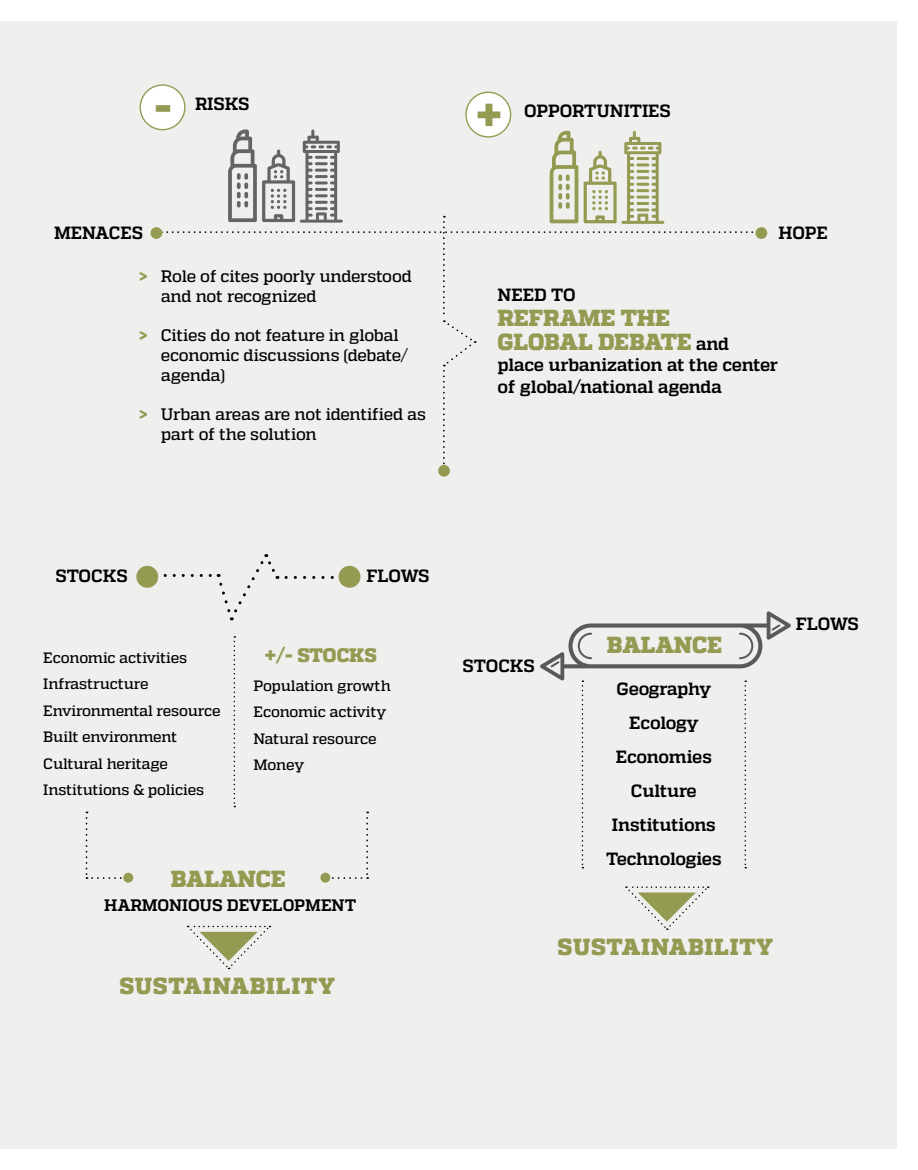
<style>
.page{position:relative;width:918px;height:1170px;background:#fff}
.page>*{position:absolute;margin:0;border:0;box-sizing:border-box;transform-origin:0 0}
.t1{font:800 43.35px "Quadon";color:#959a52}
.t2{font:800 23.25px/24.6px "Quadon";color:#959a52}
.t3{font:800 23.25px "Quadon";letter-spacing:.025em;color:#959a52}
.t4{font:800 19.5px "Quadon";color:#959a52}
.t5{font:700 17.7px/34px "Quadon";letter-spacing:-.01em;color:#000;text-align:center}
.t6{font:500 16.65px/20px "Quadon";letter-spacing:-.015em;color:#000}
.t7{font:700 16.65px "Quadon";letter-spacing:-.005em;color:#000}
.t8{font:500 15px/26.5px "Quadon";letter-spacing:-.01em;color:#000}
.s1{font-weight:800;font-size:16.5px;color:#959a52}
.s2{font-weight:700;font-size:17.7px;color:#000}
</style>
<div class="page">
<div style="left:0;top:21px;width:897px;height:1127px;background:#efefee"></div>
<svg style="left:86px;top:811px;width:36px;height:67px"></svg>
<div style="left:123px;top:872px;width:10px;height:10px;background:#959a52;border-radius:50%"></div>
<svg style="left:329px;top:811px;width:39px;height:67px"></svg>
<div style="left:320px;top:872px;width:10px;height:10px;background:#959a52;border-radius:50%"></div>
<svg style="left:156px;top:129px;width:603px;height:338px"></svg>
<div style="left:151px;top:227px;width:11px;height:12px;background:#959a52;border-radius:50%"></div>
<div style="left:438px;top:465px;width:12px;height:11px;background:#959a52;border-radius:50%"></div>
<div style="left:756px;top:227px;width:11px;height:12px;background:#959a52;border-radius:50%"></div>
<div style="left:466px;top:92px;width:45px;height:45px;background:#fff;border-radius:50%"></div>
<div style="left:465px;top:92px;width:46px;height:46px;border:1px solid #959a52;border-radius:50%"></div>
<div style="left:140px;top:85px;width:45px;height:45px;background:#fff;border-radius:50%"></div>
<div style="left:140px;top:84px;width:46px;height:46px;border:1px solid #959a52;border-radius:50%"></div>
<svg style="left:156px;top:554px;width:123px;height:66px"></svg>
<svg style="left:286px;top:576px;width:53px;height:3px"></svg>
<div style="left:339px;top:565px;width:21px;height:22px;background:#959a52;border-radius:50%"></div>
<div style="left:136px;top:565px;width:22px;height:22px;background:#959a52;border-radius:50%"></div>
<svg style="left:234px;top:636px;width:1px;height:171px"></svg>
<svg style="left:188px;top:925px;width:82px;height:44px"></svg>
<svg style="left:626px;top:886px;width:83px;height:43px"></svg>
<svg style="left:540px;top:611px;width:251px;height:257px"></svg>
<p class="t5" style="left:195px;top:87px;width:24px">RISKS</p>
<h1 class="t1" style="left:155px;top:81px;width:18px">-</h1>
<h1 class="t1" style="left:476px;top:89px;width:27px">+</h1>
<p class="t5" style="left:524px;top:94px;width:72px">OPPORTUNITI</p>
<p class="t5" style="left:648px;top:94px;width:23px">ES</p>
<p class="t5" style="left:54px;top:216px;width:42px">MENAC</p>
<p class="t5" style="left:120px;top:216px;width:23px">ES</p>
<p class="t5" style="left:779px;top:216px;width:51px">HOPE</p>
<p class="t6" style="left:161px;top:266px;width:253px;text-indent:-21px"><span class="s1">&gt;</span> Role of cites poorly understood and not recognized</p>
<p class="t6" style="left:161px;top:325px;width:249px;text-indent:-21px"><span class="s1">&gt;</span> Cities do not feature in global economic discussions (debate/ agenda)</p>
<p class="t6" style="left:161px;top:404px;width:267px;text-indent:-21px"><span class="s1">&gt;</span> Urban areas are not identified as part of the solution</p>
<p class="t5" style="left:498px;top:278px;width:67px">NEED TO</p>
<h2 class="t2" style="left:498px;top:306px;width:233px">REFRAME THE<br>GLOBAL DEBATE <span class="s2">and</span></h2>
<p class="t5" style="left:498px;top:355px;width:282px;line-height:21.3px;text-align:left">place urbanization at the center of global/national agenda</p>
<p class="t5" style="left:56px;top:559px;width:13px">STOCKS</p>
<p class="t8" style="left:43px;top:644px;width:179px">Economic activities<br>Infrastructure<br>Environmental resource<br>Built environment<br>Cultural heritage<br>Institutions &amp; policies</p>
<p class="t5" style="left:366px;top:559px;width:63px">FLOWS</p>
<p class="t4" style="left:265px;top:643px;width:114px">+/- STOCKS</p>
<p class="t8" style="left:254px;top:672px;width:139px">Population growth<br>Economic activity<br>Natural resource<br>Money</p>
<h2 class="t2" style="left:171px;top:866px;width:115px">BALANCE</h2>
<p class="t7" style="left:104px;top:895px;width:65px">HARMONIOUS</p>
<p class="t7" style="left:227px;top:895px;width:118px">DEVELOPMENT</p>
<h2 class="t3" style="left:119px;top:972px;width:217px">SUSTAINABILITY</h2>
<p class="t5" style="left:463px;top:649px;width:13px">STOCKS</p>
<h2 class="t2" style="left:607px;top:633px;width:115px">BALANCE</h2>
<p class="t5" style="left:606px;top:671px;width:117px">Geography<br>Ecology<br>Economies<br>Culture<br>Institutions<br>Technologies</p>
<p class="t5" style="left:796px;top:606px;width:63px">FLOWS</p>
<h2 class="t3" style="left:558px;top:932px;width:217px">SUSTAINABILITY</h2>
</div>
